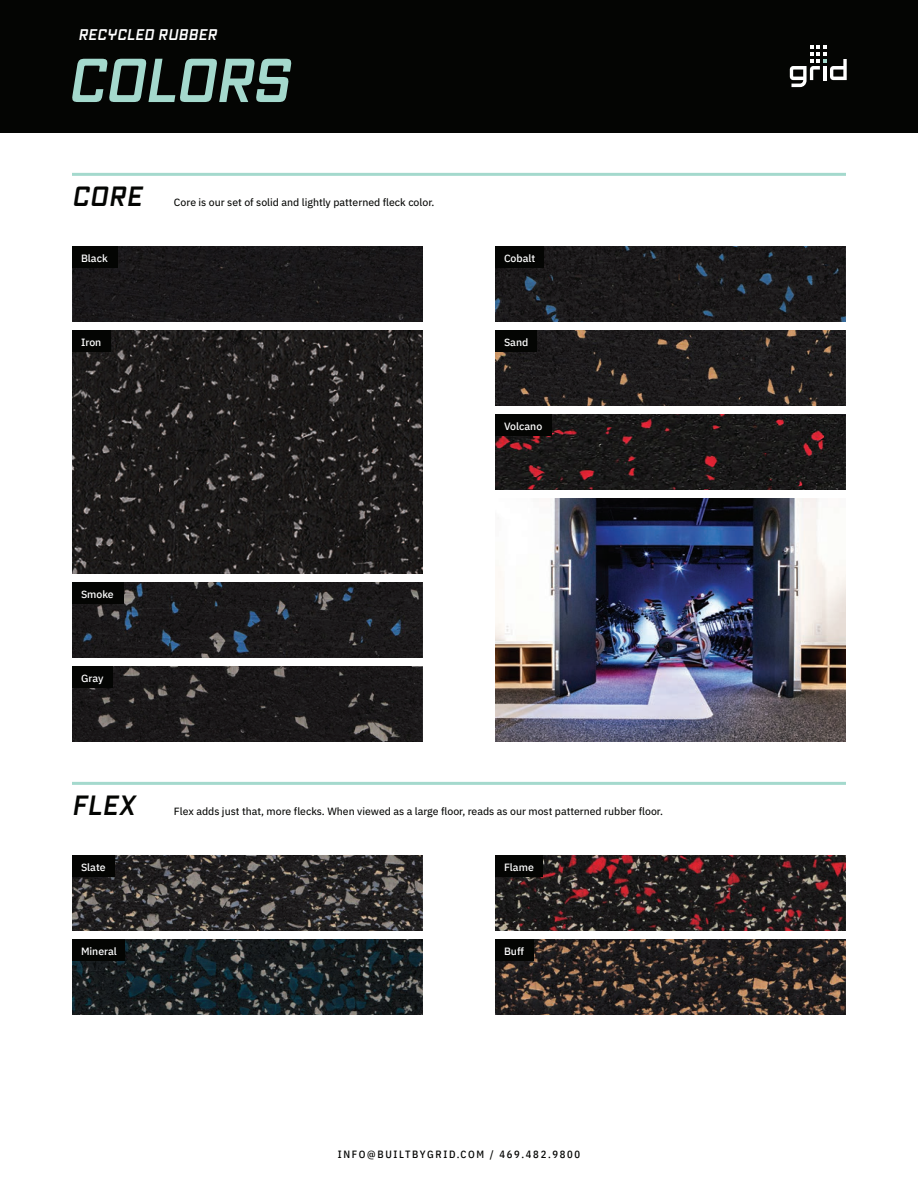
<style>
.page{position:relative;width:918px;height:1188px;background:#fff}
.page>*{position:absolute;margin:0;border:0;box-sizing:border-box;transform-origin:0 0}
.t1{font:italic 700 60px "Vox";letter-spacing:.01em;color:#a4d9cd}
.t2{font:italic 700 27px "Vox";letter-spacing:.05em;color:#040503}
.t3{font:italic 700 15px "Vox";letter-spacing:.05em;color:#fff}
.t4{font:10.5px "IBM Plex Sans Text";color:#040503}
.t5{font:500 10.5px "IBM Plex Sans";color:#fff}
.t6{font:500 10.5px "IBM Plex Sans Cond";letter-spacing:.16em;color:#040503}
</style>
<div class="page">
<img style="left:72px;top:247px;width:351px;height:75px">
<img style="left:72px;top:583px;width:351px;height:75px">
<img style="left:72px;top:667px;width:351px;height:75px">
<div style="left:0;top:0;width:918px;height:132px;background:#040503"></div>
<svg style="left:790px;top:45px;width:57px;height:42px"></svg>
<hr style="left:72px;top:173px;width:774px;height:3px;background:#a4d9cd">
<img style="left:72px;top:856px;width:351px;height:75px">
<img style="left:72px;top:940px;width:351px;height:75px">
<img style="left:495px;top:856px;width:351px;height:75px">
<img style="left:495px;top:940px;width:351px;height:75px">
<hr style="left:72px;top:782px;width:774px;height:3px;background:#a4d9cd">
<img style="left:495px;top:499px;width:351px;height:243px">
<img style="left:495px;top:247px;width:351px;height:75px">
<img style="left:495px;top:331px;width:351px;height:75px">
<div style="left:72px;top:247px;width:45px;height:21px;background:#040503"></div>
<div style="left:72px;top:583px;width:51px;height:21px;background:#040503"></div>
<div style="left:72px;top:667px;width:40px;height:21px;background:#040503"></div>
<div style="left:72px;top:856px;width:42px;height:21px;background:#040503"></div>
<div style="left:72px;top:940px;width:53px;height:21px;background:#040503"></div>
<div style="left:495px;top:856px;width:48px;height:21px;background:#040503"></div>
<div style="left:495px;top:940px;width:39px;height:21px;background:#040503"></div>
<div style="left:495px;top:247px;width:49px;height:21px;background:#040503"></div>
<div style="left:495px;top:331px;width:42px;height:21px;background:#040503"></div>
<img style="left:495px;top:415px;width:351px;height:75px">
<div style="left:495px;top:415px;width:57px;height:21px;background:#040503"></div>
<img style="left:72px;top:331px;width:351px;height:243px">
<div style="left:72px;top:331px;width:38px;height:21px;background:#040503"></div>
<h3 class="t3" style="left:79px;top:24px;width:140px">RECYCLED RUBBER</h3>
<h1 class="t1" style="left:68px;top:39px;width:222px">COLORS</h1>
<h2 class="t2" style="left:72px;top:177px;width:71px">CORE</h2>
<p class="t4" style="left:174px;top:194px;width:262px">Core is our set of solid and lightly patterned fleck color.</p>
<p class="t5" style="left:81px;top:250px;width:28px">Black</p>
<p class="t5" style="left:81px;top:334px;width:22px">Iron</p>
<p class="t5" style="left:81px;top:586px;width:34px">Smoke</p>
<p class="t5" style="left:81px;top:670px;width:24px">Gray</p>
<p class="t5" style="left:504px;top:250px;width:33px">Cobalt</p>
<p class="t5" style="left:504px;top:334px;width:26px">Sand</p>
<p class="t5" style="left:504px;top:418px;width:40px">Volcano</p>
<h2 class="t2" style="left:72px;top:786px;width:64px">FLEX</h2>
<p class="t4" style="left:174px;top:803px;width:490px">Flex adds just that, more flecks. When viewed as a large floor, reads as our most patterned rubber floor.</p>
<p class="t5" style="left:81px;top:859px;width:26px">Slate</p>
<p class="t5" style="left:81px;top:943px;width:37px">Mineral</p>
<p class="t5" style="left:504px;top:859px;width:31px">Flame</p>
<p class="t5" style="left:504px;top:943px;width:22px">Buff</p>
<p class="t6" style="left:338px;top:1146px;width:244px">INFO@BUILTBYGRID.COM / 469.482.9800</p>
</div>
